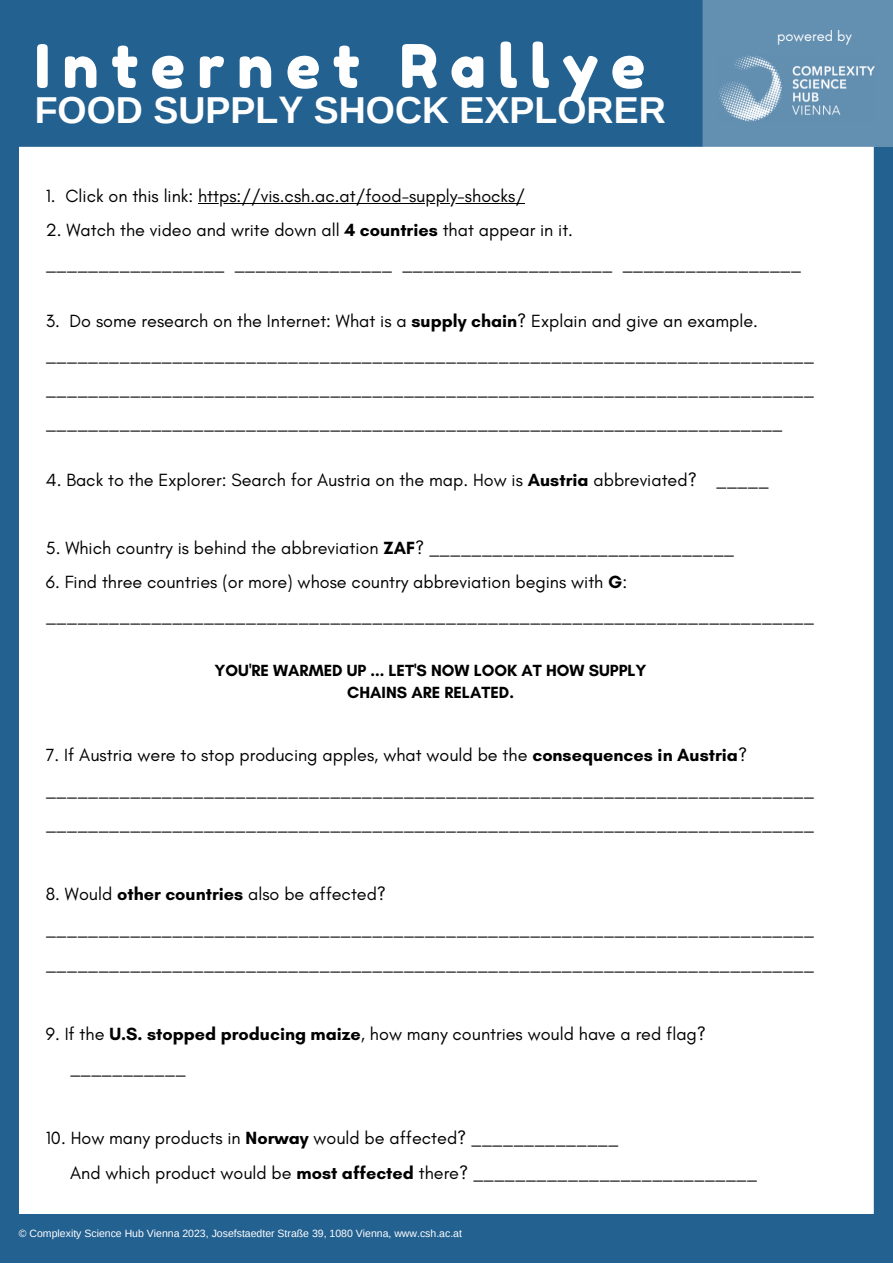
<style>
.page{position:relative;width:893px;height:1264px;background:#fff}
.page>*{position:absolute;margin:0;border:0;box-sizing:border-box;transform-origin:0 0}
.t1{font:60px "Fredoka One";letter-spacing:.205em;color:#fff}
.t2{font:700 37.5px "Arimo";color:#fff}
.t3{font:18px/34.8px "Glacial Indifference";color:#000}
.t4{font:700 16.5px/22.5px "Glacial Indifference";color:#000;text-align:center}
.t5{font:14.7px "Glacial Indifference";color:#fff}
.t6{font:10.5px "Arimo";color:#fff}
.s1{font-weight:700}
</style>
<div class="page">
<div style="left:0;top:0;width:892px;height:1262px;background:#236191"></div>
<div style="left:19px;top:147px;width:854px;height:1067px;background:#fff"></div>
<hr style="left:198px;top:203px;width:327px;height:1px;background:#000">
<div style="left:702px;top:0;width:190px;height:147px;background:#638fb1"></div>
<img style="left:718px;top:56px;width:156px;height:65px">
<h1 class="t1" style="left:35px;top:30px;width:612px">Internet Rallye</h1>
<h2 class="t2" style="left:35px;top:84px;width:632px">FOOD SUPPLY SHOCK EXPLORER</h2>
<p class="t5" style="left:777px;top:28px;width:76px">powered by</p>
<p class="t3" style="left:46px;top:179px;width:481px">1. Click on this link: https://vis.csh.ac.at/food-supply-shocks/</p>
<p class="t3" style="left:46px;top:214px;width:757px;line-height:33.9px">2. Watch the video and write down all <span class="s1">4 countries</span> that appear in it.<br>_________________ _______________ ____________________ _________________</p>
<p class="t3" style="left:46px;top:304px;width:770px;line-height:33.9px">3. Do some research on the Internet: What is a <span class="s1">supply chain</span>? Explain and give an example. _________________________________________________________________________ _________________________________________________________________________ ______________________________________________________________________</p>
<p class="t3" style="left:46px;top:463px;width:724px">4. Back to the Explorer: Search for Austria on the map. How is <span class="s1">Austria</span> abbreviated? _____</p>
<p class="t3" style="left:46px;top:531px;width:690px">5. Which country is behind the abbreviation <span class="s1">ZAF</span>? _____________________________</p>
<p class="t3" style="left:46px;top:565px;width:770px;line-height:33.9px">6. Find three countries (or more) whose country abbreviation begins with <span class="s1">G</span>: _________________________________________________________________________</p>
<p class="t4" style="left:214px;top:658px;width:433px">YOU'RE WARMED UP ... LET'S NOW LOOK AT HOW SUPPLY<br>CHAINS ARE RELATED.</p>
<p class="t3" style="left:46px;top:737px;width:770px">7. If Austria were to stop producing apples, what would be the <span class="s1">consequences in Austria</span>? _________________________________________________________________________ _________________________________________________________________________</p>
<p class="t3" style="left:46px;top:877px;width:770px">8. Would <span class="s1">other countries</span> also be affected? _________________________________________________________________________ _________________________________________________________________________</p>
<p class="t3" style="left:70px;top:1016px;width:637px;text-indent:-24px">9. If the <span class="s1">U.S. stopped producing maize</span>, how many countries would have a red flag? ___________</p>
<p class="t3" style="left:70px;top:1121px;width:688px;text-indent:-24px">10. How many products in <span class="s1">Norway</span> would be affected? ______________<br>And which product would be <span class="s1">most affected</span> there? ___________________________</p>
<p class="t6" style="left:19px;top:1226px;width:444px">© Complexity Science Hub Vienna 2023, Josefstaedter Straße 39, 1080 Vienna, www.csh.ac.at</p>
</div>
